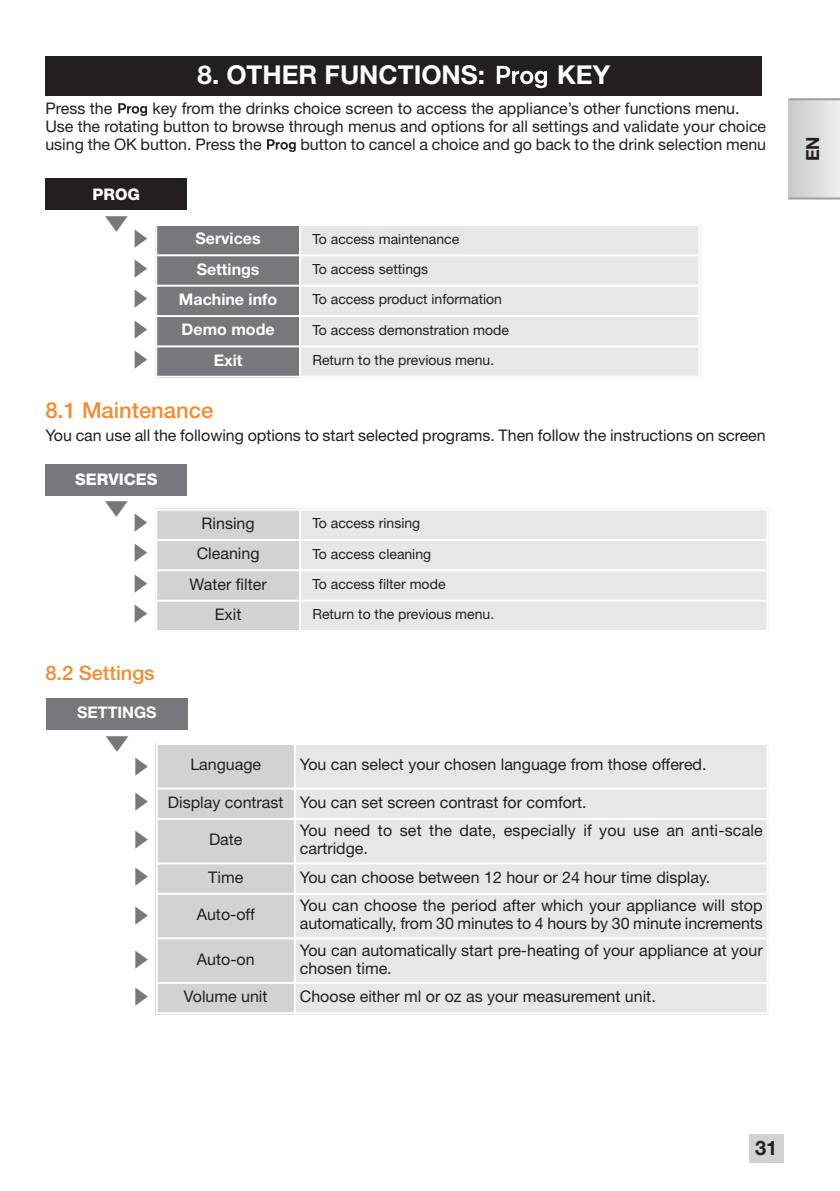
<style>
.page{position:relative;width:840px;height:1191px;background:#fff}
.page>*{position:absolute;margin:0;border:0;box-sizing:border-box;transform-origin:0 0}
.t1{font:700 26px "Helvetica Neue";color:#fff}
.t2{font:500 22px "Helvetica Neue";color:#f58b32}
.t3{font:500 20px "Helvetica Neue";color:#f58b32}
.t4{font:700 20px "Helvetica Neue";color:#231f20}
.t5{font:700 18px "Helvetica Neue";color:#231f20}
.t6{font:16px/18px "Helvetica Neue";color:#231f20}
.t7{font:700 16px "Helvetica Neue";color:#fff}
.t8{font:800 16px "Helvetica Neue";color:#fff}
.t9{font:14px "Helvetica Neue";color:#231f20}
</style>
<div class="page">
<div style="left:45px;top:57px;width:716px;height:39px;background:#231f20"></div>
<svg style="left:118px;top:103px;width:29px;height:13px"></svg>
<svg style="left:267px;top:139px;width:28px;height:13px"></svg>
<div style="left:748px;top:1134px;width:34px;height:29px;background:#d1d2d4"></div>
<div style="left:46px;top:698px;width:142px;height:31px;background:#76787b"></div>
<div style="left:156px;top:743px;width:139px;height:45px;background:#d1d2d4"></div>
<div style="left:295px;top:743px;width:473px;height:45px;background:#e6e7e9"></div>
<div style="left:156px;top:788px;width:139px;height:31px;background:#d1d2d4"></div>
<div style="left:295px;top:788px;width:473px;height:31px;background:#e6e7e9"></div>
<div style="left:156px;top:819px;width:139px;height:44px;background:#d1d2d4"></div>
<div style="left:295px;top:819px;width:473px;height:44px;background:#e6e7e9"></div>
<div style="left:156px;top:863px;width:139px;height:30px;background:#d1d2d4"></div>
<div style="left:295px;top:863px;width:473px;height:30px;background:#e6e7e9"></div>
<div style="left:156px;top:893px;width:139px;height:45px;background:#d1d2d4"></div>
<div style="left:295px;top:893px;width:473px;height:45px;background:#e6e7e9"></div>
<div style="left:156px;top:938px;width:139px;height:45px;background:#d1d2d4"></div>
<div style="left:295px;top:938px;width:473px;height:45px;background:#e6e7e9"></div>
<div style="left:156px;top:983px;width:139px;height:31px;background:#d1d2d4"></div>
<div style="left:295px;top:983px;width:473px;height:31px;background:#e6e7e9"></div>
<hr style="left:156px;top:743px;width:2px;height:271px;background:#fff">
<hr style="left:294px;top:743px;width:2px;height:271px;background:#fff">
<hr style="left:766px;top:743px;width:2px;height:271px;background:#fff">
<hr style="left:156px;top:743px;width:612px;height:2px;background:#fff">
<hr style="left:156px;top:787px;width:612px;height:2px;background:#fff">
<hr style="left:156px;top:818px;width:612px;height:2px;background:#fff">
<hr style="left:156px;top:862px;width:612px;height:2px;background:#fff">
<hr style="left:156px;top:892px;width:612px;height:2px;background:#fff">
<hr style="left:156px;top:937px;width:612px;height:2px;background:#fff">
<hr style="left:156px;top:982px;width:612px;height:2px;background:#fff">
<hr style="left:156px;top:1012px;width:612px;height:2px;background:#fff">
<svg style="left:496px;top:66px;width:50px;height:22px"></svg>
<div style="left:45px;top:179px;width:142px;height:31px;background:#231f20"></div>
<div style="left:155px;top:224px;width:145px;height:31px;background:#76787b"></div>
<div style="left:300px;top:224px;width:400px;height:31px;background:#e6e7e9"></div>
<div style="left:155px;top:255px;width:145px;height:31px;background:#76787b"></div>
<div style="left:300px;top:255px;width:400px;height:31px;background:#e6e7e9"></div>
<div style="left:155px;top:286px;width:145px;height:30px;background:#76787b"></div>
<div style="left:300px;top:286px;width:400px;height:30px;background:#e6e7e9"></div>
<div style="left:155px;top:316px;width:145px;height:30px;background:#76787b"></div>
<div style="left:300px;top:316px;width:400px;height:30px;background:#e6e7e9"></div>
<div style="left:155px;top:346px;width:145px;height:32px;background:#76787b"></div>
<div style="left:300px;top:346px;width:400px;height:32px;background:#e6e7e9"></div>
<hr style="left:155px;top:224px;width:2px;height:154px;background:#fff">
<hr style="left:299px;top:224px;width:2px;height:154px;background:#fff">
<hr style="left:698px;top:224px;width:2px;height:154px;background:#fff">
<hr style="left:155px;top:224px;width:545px;height:2px;background:#fff">
<hr style="left:155px;top:254px;width:545px;height:2px;background:#fff">
<hr style="left:155px;top:285px;width:545px;height:2px;background:#fff">
<hr style="left:155px;top:315px;width:545px;height:2px;background:#fff">
<hr style="left:155px;top:345px;width:545px;height:2px;background:#fff">
<hr style="left:155px;top:376px;width:545px;height:2px;background:#fff">
<div style="left:45px;top:464px;width:142px;height:31px;background:#76787b"></div>
<div style="left:155px;top:508px;width:145px;height:32px;background:#d1d2d4"></div>
<div style="left:300px;top:508px;width:468px;height:32px;background:#e6e7e9"></div>
<div style="left:155px;top:540px;width:145px;height:30px;background:#d1d2d4"></div>
<div style="left:300px;top:540px;width:468px;height:30px;background:#e6e7e9"></div>
<div style="left:155px;top:570px;width:145px;height:30px;background:#d1d2d4"></div>
<div style="left:300px;top:570px;width:468px;height:30px;background:#e6e7e9"></div>
<div style="left:155px;top:600px;width:145px;height:32px;background:#d1d2d4"></div>
<div style="left:300px;top:600px;width:468px;height:32px;background:#e6e7e9"></div>
<hr style="left:155px;top:508px;width:2px;height:124px;background:#fff">
<hr style="left:299px;top:508px;width:2px;height:124px;background:#fff">
<hr style="left:766px;top:508px;width:2px;height:124px;background:#fff">
<hr style="left:155px;top:508px;width:613px;height:2px;background:#fff">
<hr style="left:155px;top:539px;width:613px;height:2px;background:#fff">
<hr style="left:155px;top:569px;width:613px;height:2px;background:#fff">
<hr style="left:155px;top:599px;width:613px;height:2px;background:#fff">
<hr style="left:155px;top:630px;width:613px;height:2px;background:#fff">
<div style="left:788px;top:99px;width:51px;height:99px;background:linear-gradient(to right,#c8c9cb,#ecedef)"></div>
<hr style="left:788px;top:197px;width:51px;height:2px;background:#9d9fa2">
<hr style="left:788px;top:98px;width:51px;height:2px;background:#9d9fa2">
<h1 class="t1" style="left:197px;top:66px;width:289px">8. OTHER FUNCTIONS:</h1>
<h1 class="t1" style="left:556px;top:66px;width:54px">KEY</h1>
<p class="t6" style="left:45px;top:101px;width:722px;text-indent:107px">key from the drinks choice screen to access the appliance’s other functions menu.<br>Use the rotating button to browse through menus and options for all settings and validate your choice using the OK button. Press the</p>
<p class="t6" style="left:45px;top:101px;width:68px">Press the</p>
<p class="t6" style="left:300px;top:137px;width:467px">button to cancel a choice and go back to the drink selection menu</p>
<p class="t8" style="left:93px;top:189px;width:49px">PROG</p>
<p class="t7" style="left:195px;top:233px;width:67px">Services</p>
<p class="t9" style="left:312px;top:234px;width:148px">To access maintenance</p>
<p class="t7" style="left:196px;top:263px;width:64px">Settings</p>
<p class="t9" style="left:312px;top:264px;width:117px">To access settings</p>
<p class="t7" style="left:179px;top:293px;width:100px">Machine info</p>
<p class="t9" style="left:312px;top:294px;width:191px">To access product information</p>
<p class="t7" style="left:181px;top:324px;width:94px">Demo mode</p>
<p class="t9" style="left:312px;top:325px;width:198px">To access demonstration mode</p>
<p class="t7" style="left:214px;top:354px;width:30px">Exit</p>
<p class="t9" style="left:312px;top:355px;width:183px">Return to the previous menu.</p>
<h2 class="t2" style="left:45px;top:402px;width:169px">8.1 Maintenance</h2>
<p class="t6" style="left:45px;top:428px;width:721px">You can use all the following options to start selected programs. Then follow the instructions on screen</p>
<p class="t8" style="left:75px;top:474px;width:84px">SERVICES</p>
<p class="t6" style="left:201px;top:516px;width:54px">Rinsing</p>
<p class="t9" style="left:312px;top:518px;width:109px">To access rinsing</p>
<p class="t6" style="left:196px;top:546px;width:64px">Cleaning</p>
<p class="t9" style="left:312px;top:549px;width:120px">To access cleaning</p>
<p class="t6" style="left:189px;top:576px;width:78px">Water filter</p>
<p class="t9" style="left:312px;top:579px;width:134px">To access filter mode</p>
<p class="t6" style="left:215px;top:607px;width:28px">Exit</p>
<p class="t9" style="left:312px;top:609px;width:183px">Return to the previous menu.</p>
<p class="t3" style="left:45px;top:665px;width:111px">8.2 Settings</p>
<p class="t7" style="left:77px;top:706px;width:81px">SETTINGS</p>
<p class="t6" style="left:190px;top:757px;width:72px">Language</p>
<p class="t6" style="left:300px;top:757px;width:408px">You can select your chosen language from those offered.</p>
<p class="t6" style="left:168px;top:794px;width:420px">Display contrast You can set screen contrast for comfort.</p>
<p class="t6" style="left:209px;top:832px;width:35px">Date</p>
<p class="t6" style="left:300px;top:823px;width:464px">You need to set the date, especially if you use an anti-scale cartridge.</p>
<p class="t6" style="left:208px;top:869px;width:36px">Time</p>
<p class="t6" style="left:300px;top:869px;width:412px">You can choose between 12 hour or 24 hour time display.</p>
<p class="t6" style="left:197px;top:907px;width:60px">Auto-off</p>
<p class="t6" style="left:300px;top:898px;width:464px">You can choose the period after which your appliance will stop automatically, from 30 minutes to 4 hours by 30 minute increments</p>
<p class="t6" style="left:197px;top:951px;width:59px">Auto-on</p>
<p class="t6" style="left:300px;top:942px;width:464px">You can automatically start pre-heating of your appliance at your chosen time.</p>
<p class="t6" style="left:184px;top:989px;width:85px">Volume unit</p>
<p class="t6" style="left:300px;top:989px;width:357px">Choose either ml or oz as your measurement unit.</p>
<p class="t5" style="left:805px;top:161px;width:26px;rotate:-90deg">EN</p>
<p class="t4" style="left:754px;top:1140px;width:24px">31</p>
</div>
